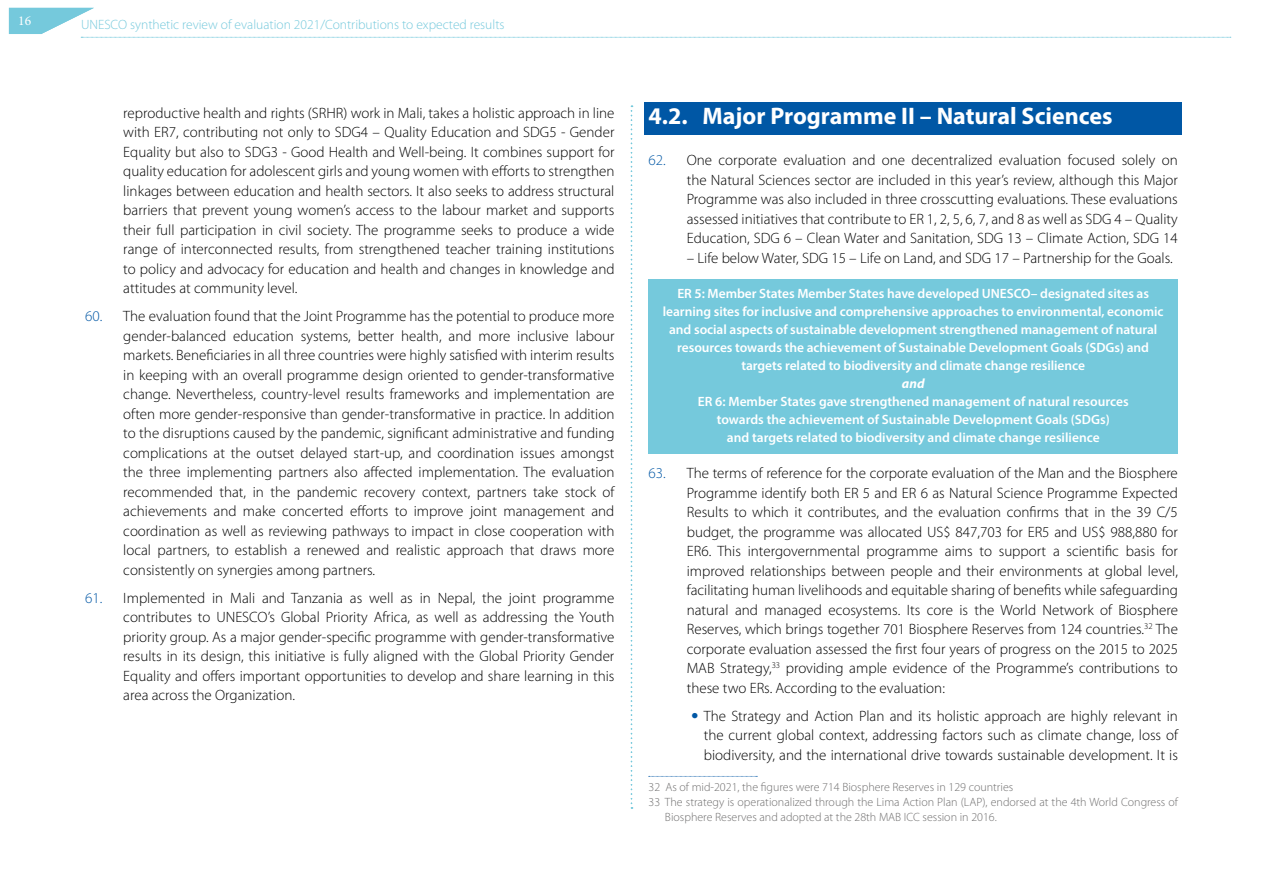
<style>
.page{position:relative;width:1263px;height:893px;background:#fff}
.page>*{position:absolute;margin:0;border:0;box-sizing:border-box;transform-origin:0 0}
.t1{font:700 24px "Myriad Pro";color:#fff}
.t2{font:300 15px/19.5px "Myriad Pro";color:#000;text-align:justify}
.t3{font:600 13.5px/18px "Myriad Pro";letter-spacing:-.005em;color:#fff;text-align:center}
.t4{font:300 13.5px "Myriad Pro";color:#75c9dc}
.t5{font:italic 700 13.5px "Myriad Pro";color:#fff}
.t6{font:13.5px "Minion Pro";color:#fff}
.t7{font:300 12px "Myriad Pro";color:#706f6f}
.s1{color:#0057a5}
.s2{font-family:"Helvetica";color:#0057a5}
</style>
<div class="page">
<svg style="left:631px;top:106px;width:1px;height:703px"></svg>
<svg style="left:9px;top:8px;width:1222px;height:30px"></svg>
<div style="left:644px;top:102px;width:538px;height:33px;background:#0057a5"></div>
<div style="left:648px;top:279px;width:530px;height:174px;background:#75c9dc"></div>
<svg style="left:649px;top:776px;width:108px;height:1px"></svg>
<p class="t6" style="left:18px;top:12px;width:14px">16</p>
<p class="t4" style="left:81px;top:16px;width:425px">UNESCO synthetic review of evaluation 2021/Contributions to expected results</p>
<p class="t2" style="left:123px;top:103px;width:493px">reproductive health and rights (SRHR) work in Mali, takes a holistic approach in line with ER7, contributing not only to SDG4 – Quality Education and SDG5 - Gender Equality but also to SDG3 - Good Health and Well-being. It combines support for quality education for adolescent girls and young women with efforts to strengthen linkages between education and health sectors. It also seeks to address structural barriers that prevent young women’s access to the labour market and supports their full participation in civil society. The programme seeks to produce a wide range of interconnected results, from strengthened teacher training institutions to policy and advocacy for education and health and changes in knowledge and attitudes at community level.</p>
<p class="t2" style="left:123px;top:306px;width:493px;text-indent:-38px"><span class="s1">60.</span> The evaluation found that the Joint Programme has the potential to produce more gender-balanced education systems, better health, and more inclusive labour markets. Beneficiaries in all three countries were highly satisfied with interim results in keeping with an overall programme design oriented to gender-transformative change. Nevertheless, country-level results frameworks and implementation are often more gender-responsive than gender-transformative in practice. In addition to the disruptions caused by the pandemic, significant administrative and funding complications at the outset delayed start-up, and coordination issues amongst the three implementing partners also affected implementation. The evaluation recommended that, in the pandemic recovery context, partners take stock of achievements and make concerted efforts to improve joint management and coordination as well as reviewing pathways to impact in close cooperation with local partners, to establish a renewed and realistic approach that draws more consistently on synergies among partners.</p>
<p class="t2" style="left:123px;top:588px;width:493px;text-indent:-38px"><span class="s1">61.</span> Implemented in Mali and Tanzania as well as in Nepal, the joint programme contributes to UNESCO’s Global Priority Africa, as well as addressing the Youth priority group. As a major gender-specific programme with gender-transformative results in its design, this initiative is fully aligned with the Global Priority Gender Equality and offers important opportunities to develop and share learning in this area across the Organization.</p>
<h1 class="t1" style="left:648px;top:101px;width:465px">4.2. Major Programme II – Natural Sciences</h1>
<p class="t2" style="left:687px;top:150px;width:493px;text-indent:-38px"><span class="s1">62.</span> One corporate evaluation and one decentralized evaluation focused solely on the Natural Sciences sector are included in this year’s review, although this Major Programme was also included in three crosscutting evaluations. These evaluations assessed initiatives that contribute to ER 1, 2, 5, 6, 7, and 8 as well as SDG 4 – Quality Education, SDG 6 – Clean Water and Sanitation, SDG 13 – Climate Action, SDG 14</p>
<p class="t2" style="left:687px;top:248px;width:487px">– Life below Water, SDG 15 – Life on Land, and SDG 17 – Partnership for the Goals.</p>
<p class="t3" style="left:663px;top:284px;width:502px">ER 5: Member States Member States have developed UNESCO– designated sites as learning sites for inclusive and comprehensive approaches to environmental, economic and social aspects of sustainable development strengthened management of natural resources towards the achievement of Sustainable Development Goals (SDGs) and targets related to biodiversity and climate change resilience</p>
<p class="t5" style="left:902px;top:374px;width:24px">and</p>
<p class="t3" style="left:698px;top:392px;width:432px">ER 6: Member States gave strengthened management of natural resources towards the achievement of Sustainable Development Goals (SDGs)<br>and targets related to biodiversity and climate change resilience</p>
<p class="t2" style="left:687px;top:463px;width:493px;text-indent:-38px"><span class="s1">63.</span> The terms of reference for the corporate evaluation of the Man and the Biosphere Programme identify both ER 5 and ER 6 as Natural Science Programme Expected Results to which it contributes, and the evaluation confirms that in the 39 C/5 budget, the programme was allocated US$ 847,703 for ER5 and US$ 988,880 for ER6. This intergovernmental programme aims to support a scientific basis for improved relationships between people and their environments at global level, facilitating human livelihoods and equitable sharing of benefits while safeguarding natural and managed ecosystems. Its core is the World Network of Biosphere Reserves, which brings together 701 Biosphere Reserves from 124 countries.<sup>32</sup> The corporate evaluation assessed the first four years of progress on the 2015 to 2025<br>MAB Strategy,<sup>33</sup> providing ample evidence of the Programme’s contributions to these two ERs. According to the evaluation:</p>
<p class="t2" style="left:704px;top:706px;width:476px;text-indent:-13px"><span class="s2">•</span> The Strategy and Action Plan and its holistic approach are highly relevant in the current global context, addressing factors such as climate change, loss of biodiversity, and the international drive towards sustainable development. It is</p>
<p class="t7" style="left:648px;top:780px;width:366px">32 As of mid-2021, the figures were 714 Biosphere Reserves in 129 countries</p>
<p class="t7" style="left:648px;top:795px;width:531px">33 The strategy is operationalized through the Lima Action Plan (LAP), endorsed at the 4th World Congress of</p>
<p class="t7" style="left:665px;top:810px;width:333px">Biosphere Reserves and adopted at the 28th MAB ICC session in 2016.</p>
</div>
